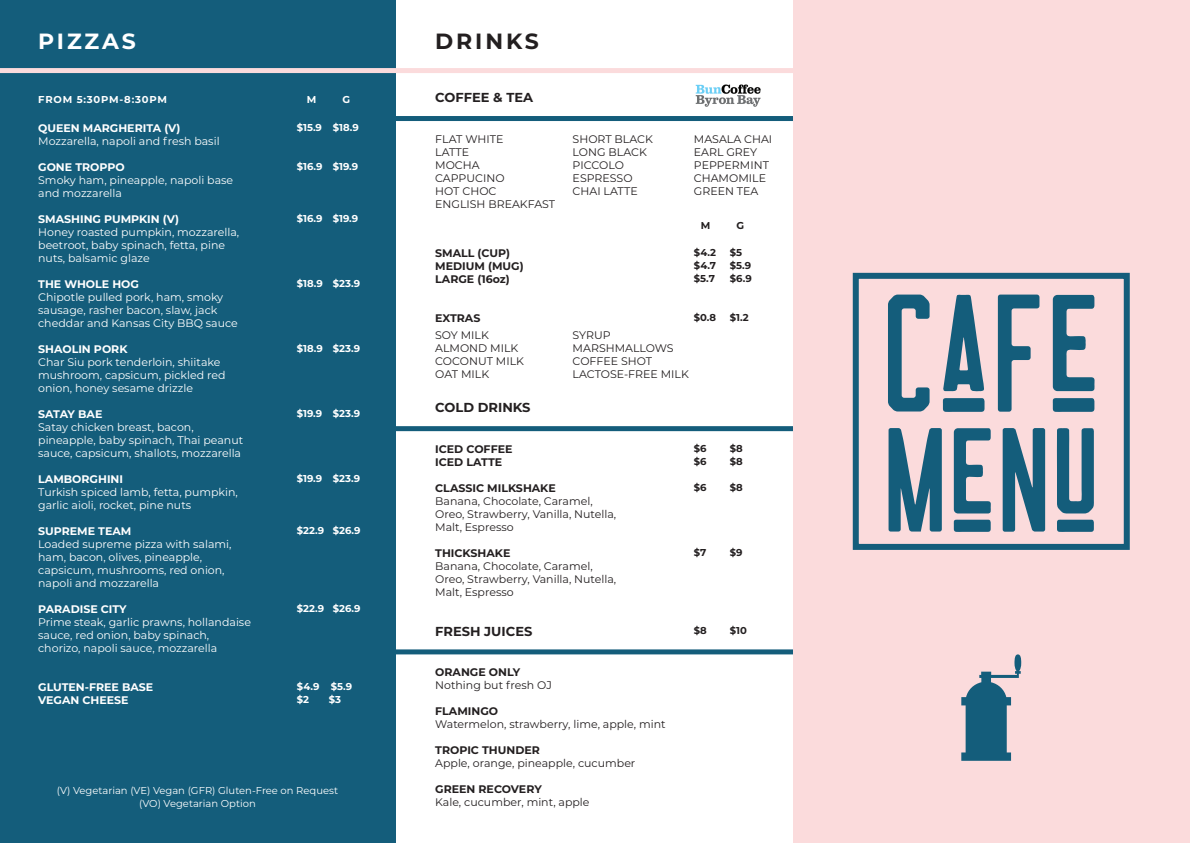
<style>
.page{position:relative;width:1190px;height:843px;background:#fff}
.page>*{position:absolute;margin:0;border:0;box-sizing:border-box;transform-origin:0 0}
.t1{font:167px "The Farmer Original Rounded";color:#145d7b}
.t2{font:148px "The Farmer Original Rounded";color:#145d7b}
.t3{font:700 22px "Montserrat";letter-spacing:.13em;color:#fff}
.t4{font:700 22px "Montserrat";letter-spacing:.13em;color:#231f20}
.t5{font:700 13px "Montserrat";color:#231f20}
.t6{font:11px/13px "Montserrat";color:#fff}
.t7{font:11px/13px "Montserrat";color:#231f20}
.t8{font:700 11px/13px "Montserrat";color:#fff}
.t9{font:700 11px/13px "Montserrat";color:#231f20}
.t10{font:700 11px "Montserrat";letter-spacing:-.02em;color:#fff}
.t11{font:700 10px/13px "Montserrat";color:#fff}
.t12{font:10px/13px "Montserrat";color:#fff;text-align:center}
.t13{font:700 10px "Montserrat";color:#231f20}
.t14{font:700 10px "Montserrat";letter-spacing:.08em;color:#fff}
</style>
<div class="page">
<div style="left:0;top:0;width:396px;height:843px;background:#145d7b"></div>
<div style="left:0;top:68px;width:798px;height:5px;background:#fbdbdc"></div>
<div style="left:390px;top:116px;width:416px;height:5px;background:#145d7b"></div>
<div style="left:392px;top:426px;width:414px;height:5px;background:#145d7b"></div>
<div style="left:390px;top:649px;width:416px;height:5px;background:#145d7b"></div>
<div style="left:793px;top:0;width:397px;height:843px;background:#fbdbdc"></div>
<div style="left:853px;top:273px;width:277px;height:277px;border:6px solid #145d7b"></div>
<svg style="left:961px;top:654px;width:60px;height:107px"></svg>
<img style="left:695px;top:84px;width:66px;height:23px">
<h3 class="t3" style="left:38px;top:26px;width:99px">PIZZAS</h3>
<h3 class="t4" style="left:435px;top:26px;width:105px">DRINKS</h3>
<p class="t14" style="left:38px;top:92px;width:130px">FROM 5:30PM-8:30PM</p>
<p class="t5" style="left:435px;top:88px;width:99px">COFFEE &amp; TEA</p>
<p class="t11" style="left:343px;top:92px;width:9px">G</p>
<p class="t11" style="left:307px;top:92px;width:11px">M</p>
<p class="t8" style="left:38px;top:121px;width:144px">QUEEN MARGHERITA (V)</p>
<p class="t6" style="left:38px;top:134px;width:183px">Mozzarella, napoli and fresh basil</p>
<p class="t8" style="left:38px;top:160px;width:88px">GONE TROPPO</p>
<p class="t6" style="left:38px;top:173px;width:196px">Smoky ham, pineapple, napoli base and mozzarella</p>
<p class="t8" style="left:38px;top:212px;width:142px">SMASHING PUMPKIN (V)</p>
<p class="t6" style="left:38px;top:225px;width:202px">Honey roasted pumpkin, mozzarella, beetroot, baby spinach, fetta, pine nuts, balsamic glaze</p>
<p class="t8" style="left:38px;top:277px;width:102px">THE WHOLE HOG</p>
<p class="t6" style="left:38px;top:290px;width:201px">Chipotle pulled pork, ham, smoky sausage, rasher bacon, slaw, jack cheddar and Kansas City BBQ sauce</p>
<p class="t8" style="left:38px;top:342px;width:91px">SHAOLIN PORK</p>
<p class="t6" style="left:38px;top:355px;width:189px">Char Siu pork tenderloin, shiitake mushroom, capsicum, pickled red onion, honey sesame drizzle</p>
<p class="t10" style="left:38px;top:406px;width:66px">SATAY BAE</p>
<p class="t6" style="left:38px;top:420px;width:206px">Satay chicken breast, bacon, pineapple, baby spinach, Thai peanut sauce, capsicum, shallots, mozzarella</p>
<p class="t8" style="left:38px;top:472px;width:86px">LAMBORGHINI</p>
<p class="t6" style="left:38px;top:485px;width:201px">Turkish spiced lamb, fetta, pumpkin, garlic aioli, rocket, pine nuts</p>
<p class="t8" style="left:38px;top:524px;width:95px">SUPREME TEAM</p>
<p class="t6" style="left:38px;top:537px;width:195px">Loaded supreme pizza with salami, ham, bacon, olives, pineapple, capsicum, mushrooms, red onion, napoli and mozzarella</p>
<p class="t8" style="left:38px;top:602px;width:90px">PARADISE CITY</p>
<p class="t6" style="left:38px;top:615px;width:214px">Prime steak, garlic prawns, hollandaise sauce, red onion, baby spinach, chorizo, napoli sauce, mozzarella</p>
<p class="t8" style="left:38px;top:680px;width:117px">GLUTEN-FREE BASE<br>VEGAN CHEESE</p>
<p class="t11" style="left:297px;top:120px;width:63px">$15.9 $18.9</p>
<p class="t11" style="left:297px;top:159px;width:63px">$16.9 $19.9</p>
<p class="t11" style="left:297px;top:211px;width:63px">$16.9 $19.9</p>
<p class="t11" style="left:297px;top:276px;width:65px">$18.9 $23.9</p>
<p class="t11" style="left:297px;top:341px;width:65px">$18.9 $23.9</p>
<p class="t11" style="left:297px;top:406px;width:65px">$19.9 $23.9</p>
<p class="t11" style="left:297px;top:471px;width:65px">$19.9 $23.9</p>
<p class="t11" style="left:297px;top:523px;width:65px">$22.9 $26.9</p>
<p class="t11" style="left:297px;top:601px;width:65px">$22.9 $26.9</p>
<p class="t11" style="left:297px;top:679px;width:57px">$4.9 $5.9 $2</p>
<p class="t11" style="left:329px;top:692px;width:14px">$3</p>
<p class="t12" style="left:57px;top:783px;width:283px">(V) Vegetarian (VE) Vegan (GFR) Gluten-Free on Request (VO) Vegetarian Option</p>
<p class="t7" style="left:435px;top:132px;width:121px">FLAT WHITE<br>LATTE<br>MOCHA<br>CAPPUCINO<br>HOT CHOC<br>ENGLISH BREAKFAST</p>
<p class="t9" style="left:435px;top:246px;width:90px">SMALL (CUP)<br>MEDIUM (MUG)<br>LARGE (16oz)</p>
<p class="t9" style="left:435px;top:311px;width:47px">EXTRAS</p>
<p class="t7" style="left:435px;top:328px;width:90px">SOY MILK<br>ALMOND MILK<br>COCONUT MILK<br>OAT MILK</p>
<p class="t5" style="left:435px;top:398px;width:97px">COLD DRINKS</p>
<p class="t7" style="left:573px;top:132px;width:82px">SHORT BLACK<br>LONG BLACK<br>PICCOLO<br>ESPRESSO<br>CHAI LATTE</p>
<p class="t7" style="left:694px;top:132px;width:80px">MASALA CHAI<br>EARL GREY<br>PEPPERMINT<br>CHAMOMILE<br>GREEN TEA</p>
<p class="t13" style="left:701px;top:219px;width:11px">M</p>
<p class="t13" style="left:737px;top:219px;width:9px">G</p>
<p class="t13" style="left:694px;top:246px;width:24px">$4.2</p>
<p class="t13" style="left:730px;top:246px;width:14px">$5</p>
<p class="t13" style="left:694px;top:259px;width:24px">$4.7</p>
<p class="t13" style="left:730px;top:259px;width:23px">$5.9</p>
<p class="t13" style="left:694px;top:272px;width:22px">$5.7</p>
<p class="t13" style="left:730px;top:272px;width:23px">$6.9</p>
<p class="t13" style="left:694px;top:311px;width:24px">$0.8</p>
<p class="t13" style="left:730px;top:311px;width:20px">$1.2</p>
<p class="t7" style="left:573px;top:328px;width:118px">SYRUP<br>MARSHMALLOWS<br>COFFEE SHOT<br>LACTOSE-FREE MILK</p>
<p class="t9" style="left:435px;top:442px;width:79px">ICED COFFEE<br>ICED LATTE</p>
<p class="t9" style="left:435px;top:481px;width:122px">CLASSIC MILKSHAKE</p>
<p class="t7" style="left:435px;top:494px;width:183px">Banana, Chocolate, Caramel,<br>Oreo, Strawberry, Vanilla, Nutella,<br>Malt, Espresso</p>
<p class="t9" style="left:435px;top:546px;width:77px">THICKSHAKE</p>
<p class="t7" style="left:435px;top:559px;width:183px">Banana, Chocolate, Caramel,<br>Oreo, Strawberry, Vanilla, Nutella,<br>Malt, Espresso</p>
<p class="t5" style="left:435px;top:621px;width:99px">FRESH JUICES</p>
<p class="t9" style="left:435px;top:665px;width:87px">ORANGE ONLY</p>
<p class="t7" style="left:435px;top:678px;width:118px">Nothing but fresh OJ</p>
<p class="t9" style="left:435px;top:704px;width:64px">FLAMINGO</p>
<p class="t7" style="left:435px;top:717px;width:232px">Watermelon, strawberry, lime, apple, mint</p>
<p class="t9" style="left:435px;top:743px;width:106px">TROPIC THUNDER</p>
<p class="t7" style="left:435px;top:756px;width:202px">Apple, orange, pineapple, cucumber</p>
<p class="t9" style="left:435px;top:782px;width:108px">GREEN RECOVERY</p>
<p class="t7" style="left:435px;top:795px;width:156px">Kale, cucumber, mint, apple</p>
<p class="t13" style="left:694px;top:441px;width:14px">$6</p>
<p class="t13" style="left:730px;top:441px;width:14px">$8</p>
<p class="t13" style="left:694px;top:454px;width:14px">$6</p>
<p class="t13" style="left:730px;top:454px;width:14px">$8</p>
<p class="t13" style="left:694px;top:480px;width:14px">$6</p>
<p class="t13" style="left:730px;top:480px;width:14px">$8</p>
<p class="t13" style="left:694px;top:545px;width:14px">$7</p>
<p class="t13" style="left:730px;top:545px;width:14px">$9</p>
<p class="t13" style="left:694px;top:623px;width:14px">$8</p>
<p class="t13" style="left:730px;top:623px;width:18px">$10</p>
<h1 class="t1" style="left:881px;top:301px;width:221px">CAFE</h1>
<h2 class="t2" style="left:883px;top:434px;width:219px">MENU</h2>
</div>
